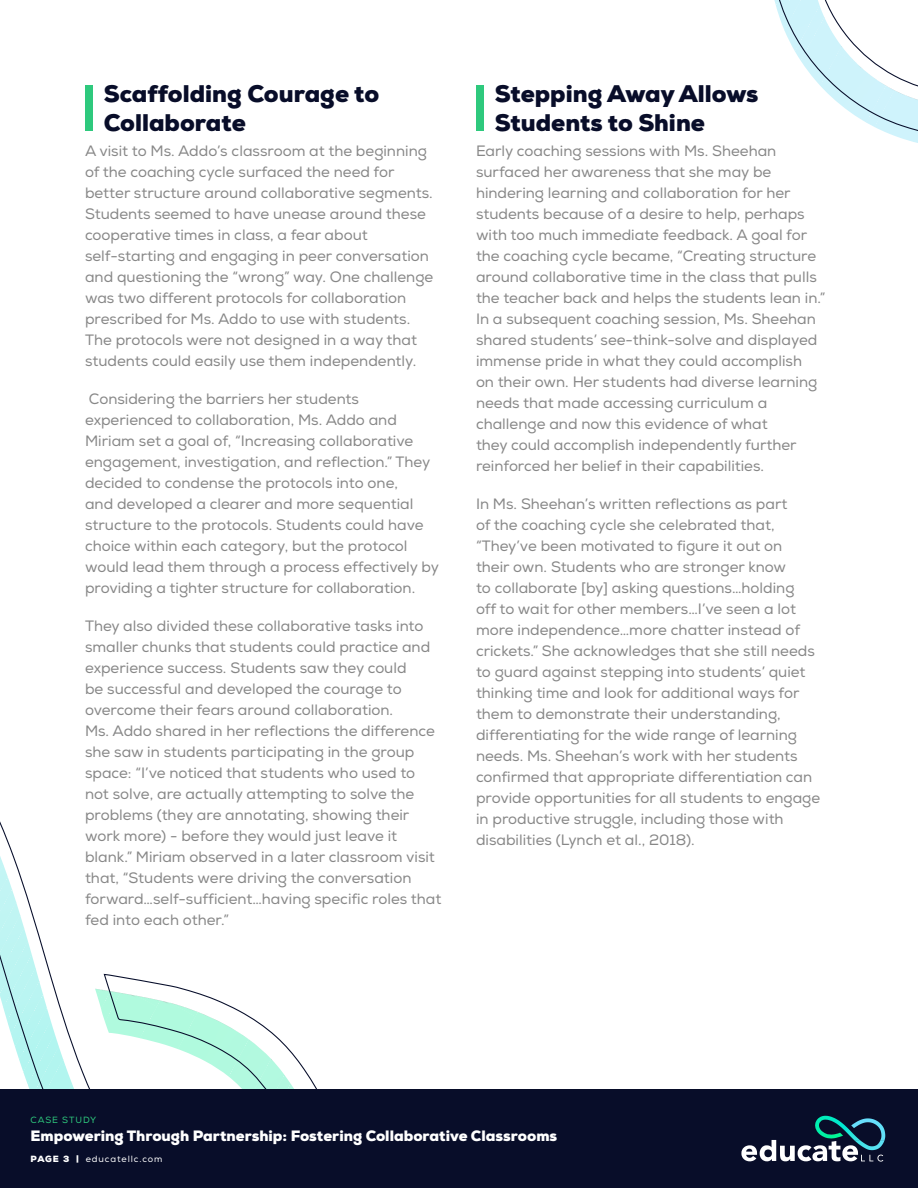
<style>
.page{position:relative;width:918px;height:1188px;background:#fff}
.page>*{position:absolute;margin:0;border:0;box-sizing:border-box;transform-origin:0 0}
.t1{font:900 24px/28.8px "Nexa";color:#080d29}
.t2{font:15px/21px "Nexa";color:#878787}
.t3{font:900 15px "Nexa";color:#fff}
.t4{font:9px "Nexa";letter-spacing:.1em;color:#fff}
.t5{font:9px "Nexa";letter-spacing:.1em;color:#2ec97d}
.s1{font-weight:900}
</style>
<div class="page">
<svg style="left:0;top:821px;width:339px;height:269px"></svg>
<div style="left:0;top:1090px;width:918px;height:98px;background:#080d29"></div>
<img style="left:815px;top:1116px;width:66px;height:24px">
<svg style="left:741px;top:1140px;width:142px;height:22px"></svg>
<svg style="left:774px;top:0;width:144px;height:143px"></svg>
<div style="left:476px;top:85px;width:8px;height:46px;background:#2ec97d"></div>
<div style="left:85px;top:85px;width:8px;height:46px;background:#2ec97d"></div>
<h1 class="t1" style="left:104px;top:79px;width:277px">Scaffolding Courage to<br>Collaborate</h1>
<p class="t2" style="left:85px;top:141px;width:350px">A visit to Ms. Addo’s classroom at the beginning of the coaching cycle surfaced the need for better structure around collaborative segments.<br>Students seemed to have unease around these cooperative times in class, a fear about self-starting and engaging in peer conversation and questioning the “wrong” way. One challenge was two different protocols for collaboration prescribed for Ms. Addo to use with students.<br>The protocols were not designed in a way that students could easily use them independently.</p>
<p class="t2" style="left:85px;top:389px;width:356px">Considering the barriers her students experienced to collaboration, Ms. Addo and Miriam set a goal of, “Increasing collaborative engagement, investigation, and reflection.” They decided to condense the protocols into one,<br>and developed a clearer and more sequential structure to the protocols. Students could have choice within each category, but the protocol would lead them through a process effectively by providing a tighter structure for collaboration.</p>
<p class="t2" style="left:85px;top:616px;width:358px">They also divided these collaborative tasks into smaller chunks that students could practice and experience success. Students saw they could<br>be successful and developed the courage to overcome their fears around collaboration.<br>Ms. Addo shared in her reflections the difference she saw in students participating in the group space: “I’ve noticed that students who used to not solve, are actually attempting to solve the problems (they are annotating, showing their work more) - before they would just leave it blank.” Miriam observed in a later classroom visit that, “Students were driving the conversation forward…self-sufficient…having specific roles that fed into each other.”</p>
<h1 class="t1" style="left:495px;top:79px;width:265px">Stepping Away Allows<br>Students to Shine</h1>
<p class="t2" style="left:476px;top:141px;width:351px">Early coaching sessions with Ms. Sheehan surfaced her awareness that she may be hindering learning and collaboration for her students because of a desire to help, perhaps with too much immediate feedback. A goal for the coaching cycle became, “Creating structure around collaborative time in the class that pulls the teacher back and helps the students lean in.” In a subsequent coaching session, Ms. Sheehan shared students’ see-think-solve and displayed immense pride in what they could accomplish<br>on their own. Her students had diverse learning needs that made accessing curriculum a challenge and now this evidence of what<br>they could accomplish independently further reinforced her belief in their capabilities.</p>
<p class="t2" style="left:476px;top:494px;width:346px">In Ms. Sheehan’s written reflections as part<br>of the coaching cycle she celebrated that, “They’ve been motivated to figure it out on<br>their own. Students who are stronger know<br>to collaborate [by] asking questions…holding<br>off to wait for other members…I’ve seen a lot more independence…more chatter instead of crickets.” She acknowledges that she still needs to guard against stepping into students’ quiet thinking time and look for additional ways for them to demonstrate their understanding, differentiating for the wide range of learning needs. Ms. Sheehan’s work with her students confirmed that appropriate differentiation can provide opportunities for all students to engage in productive struggle, including those with disabilities (Lynch et al., 2018).</p>
<p class="t5" style="left:31px;top:1114px;width:67px">CASE STUDY</p>
<p class="t3" style="left:31px;top:1126px;width:528px">Empowering Through Partnership: Fostering Collaborative Classrooms</p>
<p class="t4" style="left:31px;top:1153px;width:133px"><span class="s1">PAGE 3 |</span> educatellc.com</p>
</div>
